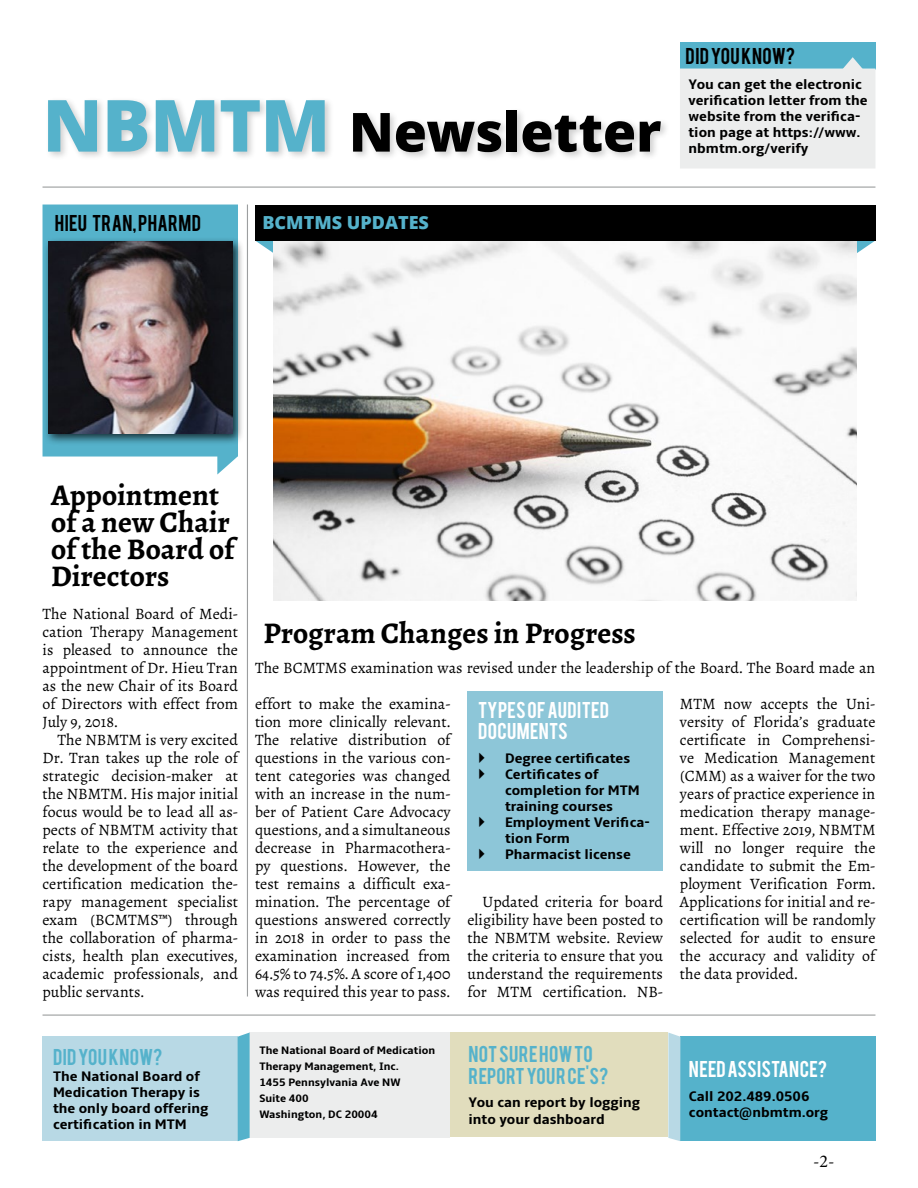
<style>
.page{position:relative;width:918px;height:1188px;background:#fff}
.page>*{position:absolute;margin:0;border:0;box-sizing:border-box;transform-origin:0 0}
.t1{font:800 54px "Open Sans";letter-spacing:-.005em;color:#000}
.t2{font:700 30px/27px "Alegreya";color:#000}
.t3{font:18px/21.6px "Bebas";letter-spacing:.015em;color:#fff}
.t4{font:18px/21.6px "Bebas";letter-spacing:.02em;color:#55b2cb}
.t5{font:18px "Bebas";letter-spacing:.02em;color:#000}
.t6{font:800 18px "Open Sans";color:#55b2cb}
.t7{font:18px "Minion Pro";color:#000}
.t8{font:15.9px/18px "Alegreya";color:#000;text-align:justify}
.t9{font:700 14.4px/16px "Amble";color:#000}
.t10{font:700 11.25px/16px "Amble";color:#000}
.s1{font-size:72px;color:#55b2cb}
</style>
<div class="page">
<svg style="left:857px;top:241px;width:18px;height:12px"></svg>
<div style="left:680px;top:43px;width:195px;height:27px;background:#55b2cb"></div>
<svg style="left:680px;top:57px;width:195px;height:111px;background:#dde7e9"></svg>
<hr style="left:43px;top:187px;width:832px;height:1px;background:#9c9e9f">
<svg style="left:256px;top:241px;width:18px;height:16px"></svg>
<svg style="left:43px;top:205px;width:195px;height:270px;fill:#55b2cb"></svg>
<img style="left:274px;top:241px;width:583px;height:360px">
<div style="left:680px;top:1036px;width:195px;height:105px;background:#55b2cb"></div>
<div style="left:450px;top:1033px;width:218px;height:104px;background:#e1ddbd"></div>
<div style="left:43px;top:1036px;width:195px;height:105px;background:#b8d9e5"></div>
<hr style="left:43px;top:1015px;width:832px;height:1px;background:#9c9e9f">
<div style="left:43px;top:236px;width:201px;height:210px;background:#000;opacity:.75"></div>
<img style="left:48px;top:242px;width:185px;height:192px">
<div style="left:250px;top:1033px;width:200px;height:105px;background:#eceded"></div>
<svg style="left:238px;top:1033px;width:12px;height:108px"></svg>
<svg style="left:668px;top:1033px;width:12px;height:108px"></svg>
<hr style="left:247px;top:205px;width:1px;height:792px;background:#9c9e9f">
<div style="left:468px;top:691px;width:195px;height:180px;background:#8dc6d8"></div>
<div style="left:255px;top:205px;width:620px;height:36px;background:#000"></div>
<div style="left:45px;top:97px;width:625px;height:64px;background:#000;opacity:.19"></div>
<h1 class="t1" style="left:43px;top:91px;width:620px"><span class="s1">NBMTM</span> Newsletter</h1>
<p class="t5" style="left:55px;top:210px;width:148px">HIEU TRAN, PHARMD</p>
<p class="t6" style="left:263px;top:209px;width:168px">BCMTMS UPDATES</p>
<p class="t5" style="left:686px;top:43px;width:111px">DID YOU KNOW?</p>
<p class="t9" style="left:688px;top:76px;width:180px">You can get the electronic verification letter from the website from the verifica&shy;tion page at https://www. nbmtm.org/verify</p>
<h2 class="t2" style="left:51px;top:482px;width:185px">Appointment of a new Chair of the Board of<br>Directors</h2>
<p class="t8" style="left:43px;top:604px;width:197px">The National Board of Medi&shy;cation Therapy Management is pleased to announce the appointment of Dr. Hieu Tran as the new Chair of its Board of Directors with effect from July 9, 2018.</p>
<p class="t8" style="left:43px;top:730px;width:197px;text-indent:15px">The NBMTM is very excited Dr. Tran takes up the role of strategic decision-maker at the NBMTM. His major initial focus would be to lead all as&shy;pects of NBMTM activity that relate to the experience and the development of the board certification medication the&shy;rapy management specialist exam (BCMTMS™) through the collaboration of pharma&shy;cists, health plan executives, academic professionals, and public servants.</p>
<h2 class="t2" style="left:264px;top:620px;width:374px">Program Changes in Progress</h2>
<p class="t8" style="left:255px;top:658px;width:622px">The BCMTMS examination was revised under the leadership of the Board. The Board made an</p>
<p class="t8" style="left:255px;top:694px;width:197px">effort to make the examina&shy;tion more clinically relevant.<br>The relative distribution of questions in the various con&shy;tent categories was changed with an increase in the num&shy;ber of Patient Care Advocacy questions, and a simultaneous decrease in Pharmacothera&shy;py questions. However, the test remains a difficult exa&shy;mination. The percentage of questions answered correctly in 2018 in order to pass the examination increased from 64.5% to 74.5%. A score of 1,400 was required this year to pass.</p>
<p class="t8" style="left:680px;top:694px;width:197px">MTM now accepts the Uni&shy;versity of Florida’s graduate certificate in Comprehensi&shy;ve Medication Management (CMM) as a waiver for the two years of practice experience in medication therapy manage&shy;ment. Effective 2019, NBMTM will no longer require the candidate to submit the Em&shy;ployment Verification Form.<br>Applications for initial and re&shy;certification will be randomly selected for audit to ensure the accuracy and validity of the data provided.</p>
<p class="t3" style="left:478px;top:698px;width:132px">TYPES OF AUDITED<br>DOCUMENTS</p>
<p class="t9" style="left:505px;top:750px;width:146px">Degree certificates<br>Certificates of completion for MTM training courses<br>Employment Verifica&shy;tion Form<br>Pharmacist license</p>
<p class="t8" style="left:468px;top:892px;width:197px;text-indent:15px">Updated criteria for board eligibility have been posted to the NBMTM website. Review the criteria to ensure that you understand the requirements for MTM certification. NB-</p>
<p class="t4" style="left:53px;top:1045px;width:111px">DID YOU KNOW?</p>
<p class="t9" style="left:53px;top:1068px;width:157px">The National Board of<br>Medication Therapy is the only board offering certification in MTM</p>
<p class="t10" style="left:259px;top:1042px;width:177px">The National Board of Medication<br>Therapy Management, Inc.<br>1455 Pennsylvania Ave NW<br>Suite 400<br>Washington, DC 20004</p>
<p class="t4" style="left:468px;top:1042px;width:141px">NOT SURE HOW TO<br>REPORT YOUR CE'S?</p>
<p class="t9" style="left:468px;top:1095px;width:173px">You can report by logging into your dashboard</p>
<p class="t3" style="left:689px;top:1057px;width:140px">NEED ASSISTANCE?</p>
<p class="t9" style="left:689px;top:1088px;width:141px">Call 202.489.0506 contact@nbmtm.org</p>
<p class="t7" style="left:813px;top:1149px;width:23px">-2-</p>
</div>
